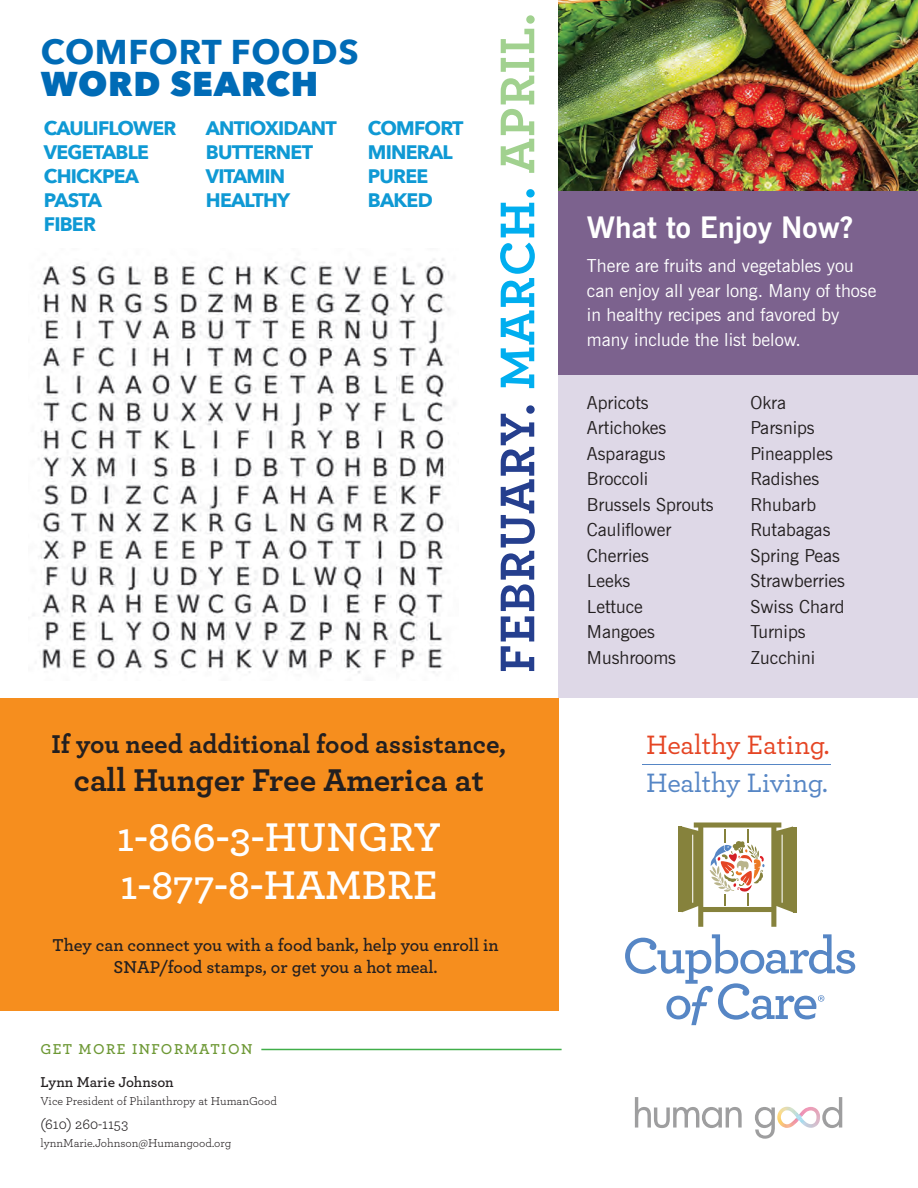
<style>
.page{position:relative;width:918px;height:1188px;background:#fff}
.page>*{position:absolute;margin:0;border:0;box-sizing:border-box;transform-origin:0 0}
.t1{font:700 51px "Archer";letter-spacing:.02em;color:#253f8e}
.t2{font:600 42px/48px "Archer";color:#fff}
.t3{font:700 34.35px "Avenir Next";letter-spacing:.02em;color:#006bb6}
.t4{font:800 34.35px "Avenir Next";letter-spacing:.02em;color:#006bb6}
.t5{font:700 33px "Archer";color:#231f20}
.t6{font:700 30px "News Gothic BT";color:#fff}
.t7{font:500 27.9px "Archer";color:#e54524}
.t8{font:500 27.9px "Archer";letter-spacing:-.005em;color:#5686c5}
.t9{font:700 27px "Archer";color:#231f20}
.t10{font:700 19.5px "Avenir Next";letter-spacing:-.04em;color:#0f99d4}
.t11{font:18px/25.5px "News Gothic BT";color:#231f20}
.t12{font:18px/24.6px "News Gothic BT";color:#fff}
.t13{font:600 18px/21.6px "Archer";color:#231f20;text-align:center}
.t14{font:600 15px "Archer";letter-spacing:.1em;color:#6d9834}
.t15{font:600 15px "Archer";color:#231f20}
.t16{font:15px "Archer";color:#231f20}
.t17{font:12px "Archer";color:#231f20}
.s1{color:#00aeef}
.s2{color:#a1d18f}
</style>
<div class="page">
<div style="left:559px;top:0;width:359px;height:698px;background:#ded8e7"></div>
<div style="left:559px;top:191px;width:359px;height:184px;background:#7c628e"></div>
<hr style="left:642px;top:764px;width:189px;height:1px;background:#5686c5">
<hr style="left:261px;top:1049px;width:301px;height:1px;background:#40ae49">
<hr style="left:793px;top:827px;width:4px;height:85px;background:#86823c">
<hr style="left:678px;top:826px;width:3px;height:86px;background:#86823c">
<svg style="left:682px;top:822px;width:111px;height:105px"></svg>
<svg style="left:625px;top:934px;width:230px;height:91px"></svg>
<div style="left:0;top:698px;width:559px;height:313px;background:#f68e1e"></div>
<img style="left:777px;top:1107px;width:43px;height:21px">
<svg style="left:635px;top:1097px;width:107px;height:31px"></svg>
<svg style="left:755px;top:1107px;width:20px;height:32px"></svg>
<svg style="left:822px;top:1097px;width:20px;height:31px"></svg>
<img style="left:38px;top:258px;width:417px;height:416px">
<img style="left:559px;top:0;width:359px;height:191px">
<h3 class="t3" style="left:41px;top:22px;width:319px">COMFORT FOODS</h3>
<h3 class="t4" style="left:41px;top:62px;width:279px">WORD SEARCH</h3>
<p class="t10" style="left:44px;top:112px;width:134px">CAULIFLOWER</p>
<p class="t10" style="left:206px;top:112px;width:132px">ANTIOXIDANT</p>
<p class="t10" style="left:368px;top:112px;width:97px">COMFORT</p>
<p class="t10" style="left:44px;top:136px;width:107px">VEGETABLE</p>
<p class="t10" style="left:206px;top:136px;width:109px">BUTTERNET</p>
<p class="t10" style="left:368px;top:136px;width:86px">MINERAL</p>
<p class="t10" style="left:44px;top:160px;width:97px">CHICKPEA</p>
<p class="t10" style="left:206px;top:160px;width:81px">VITAMIN</p>
<p class="t10" style="left:368px;top:160px;width:62px">PUREE</p>
<p class="t10" style="left:44px;top:184px;width:60px">PASTA</p>
<p class="t10" style="left:206px;top:184px;width:86px">HEALTHY</p>
<p class="t10" style="left:368px;top:184px;width:66px">BAKED</p>
<p class="t10" style="left:44px;top:208px;width:54px">FIBER</p>
<h1 class="t1" style="left:477px;top:673px;width:661px;rotate:-90deg">FEBRUARY. <span class="s1">MARCH.</span> <span class="s2">APRIL.</span></h1>
<h3 class="t9" style="left:52px;top:722px;width:456px">If you need additional food assistance,</h3>
<h3 class="t5" style="left:74px;top:754px;width:412px">call Hunger Free America at</h3>
<h2 class="t2" style="left:117px;top:810px;width:326px">1-866-3-HUNGRY<br>1-877-8-HAMBRE</h2>
<p class="t13" style="left:53px;top:934px;width:448px">They can connect you with a food bank, help you enroll in<br>SNAP/food stamps, or get you a hot meal.</p>
<p class="t14" style="left:40px;top:1038px;width:213px">GET MORE INFORMATION</p>
<p class="t15" style="left:40px;top:1071px;width:135px">Lynn Marie Johnson</p>
<p class="t17" style="left:40px;top:1093px;width:238px">Vice President of Philanthropy at HumanGood</p>
<p class="t16" style="left:40px;top:1114px;width:89px">(610) 260-1153</p>
<p class="t17" style="left:40px;top:1135px;width:192px">lynnMarie.Johnson@Humangood.org</p>
<h3 class="t6" style="left:587px;top:210px;width:268px">What to Enjoy Now?</h3>
<p class="t12" style="left:587px;top:253px;width:291px">There are fruits and vegetables you can enjoy all year long. Many of those in healthy recipes and favored by many include the list below.</p>
<p class="t11" style="left:587px;top:389px;width:128px">Apricots<br>Artichokes<br>Asparagus<br>Broccoli<br>Brussels Sprouts<br>Cauliflower<br>Cherries<br>Leeks<br>Lettuce<br>Mangoes<br>Mushrooms</p>
<p class="t11" style="left:750px;top:389px;width:96px">Okra<br>Parsnips<br>Pineapples<br>Radishes<br>Rhubarb<br>Rutabagas<br>Spring Peas<br>Strawberries<br>Swiss Chard<br>Turnips<br>Zucchini</p>
<h3 class="t7" style="left:646px;top:725px;width:185px">Healthy Eating.</h3>
<h3 class="t8" style="left:646px;top:762px;width:183px">Healthy Living.</h3>
</div>
